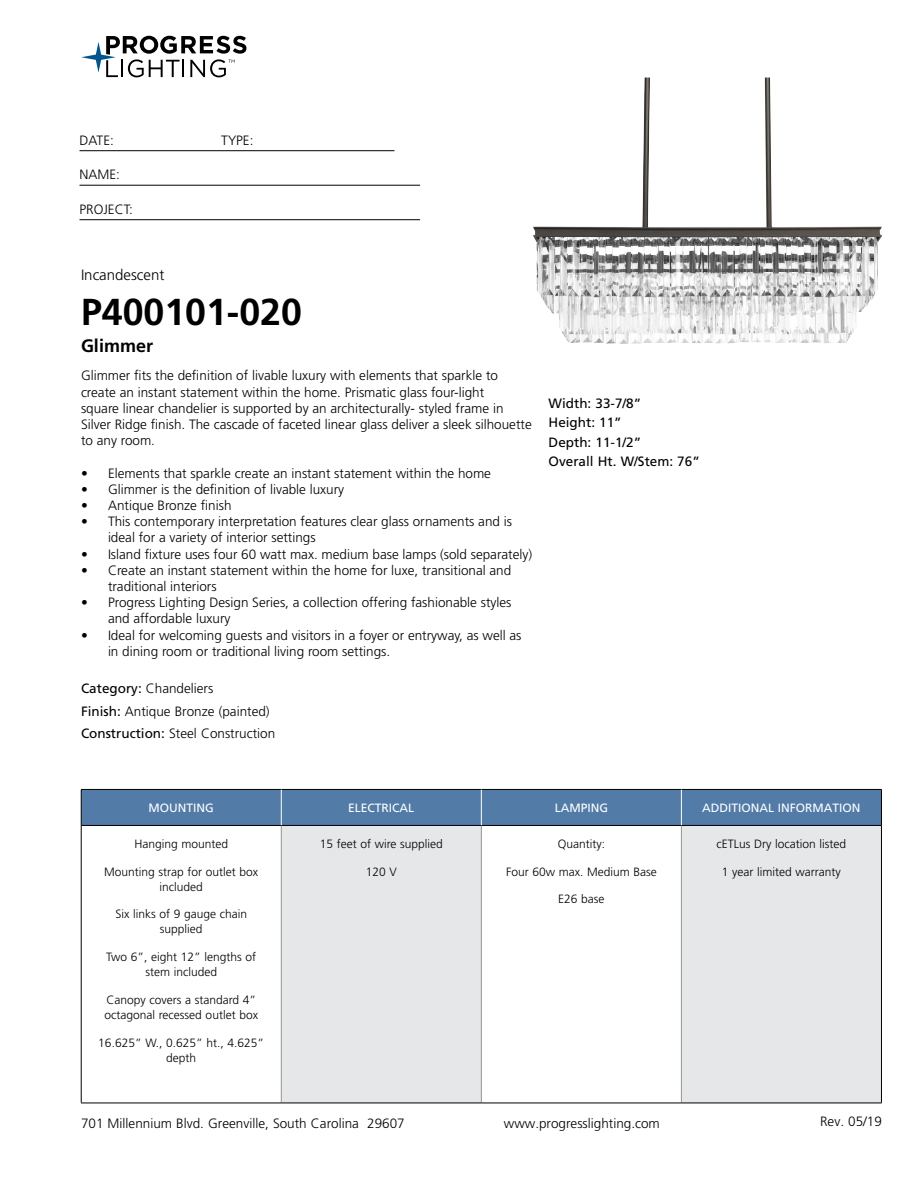
<style>
.page{position:relative;width:918px;height:1188px;background:#fff}
.page>*{position:absolute;margin:0;border:0;box-sizing:border-box;transform-origin:0 0}
.t1{font:700 37.5px "Frutiger LT Std";color:#000}
.t2{font:700 18px "Frutiger LT Std";color:#000}
.t3{font:300 15px "Frutiger LT Std";color:#000}
.t4{font:300 13.5px/16.2px "Frutiger LT Std";color:#000}
.t5{font:13.5px/19.5px "Frutiger LT Std";color:#000}
.t6{font:300 12px/15px "Frutiger LT Std";color:#000;text-align:center}
.t7{font:12px "Frutiger LT Std";color:#fff}
.s1{font-weight:400}
</style>
<div class="page">
<svg style="left:81px;top:36px;width:165px;height:41px"></svg>
<hr style="left:80px;top:150px;width:314px;height:1px;background:#000">
<hr style="left:80px;top:185px;width:340px;height:1px;background:#000">
<hr style="left:80px;top:219px;width:340px;height:1px;background:#000">
<div style="left:82px;top:790px;width:799px;height:35px;background:#527ba8"></div>
<div style="left:281px;top:825px;width:200px;height:278px;background:#e6e7e8"></div>
<div style="left:681px;top:825px;width:200px;height:278px;background:#e6e7e8"></div>
<hr style="left:281px;top:826px;width:1px;height:277px;background:#939598">
<hr style="left:481px;top:826px;width:1px;height:277px;background:#939598">
<hr style="left:681px;top:826px;width:1px;height:277px;background:#939598">
<hr style="left:81px;top:825px;width:200px;height:1px;background:#000">
<hr style="left:281px;top:825px;width:200px;height:1px;background:#000">
<hr style="left:481px;top:825px;width:200px;height:1px;background:#000">
<hr style="left:681px;top:825px;width:200px;height:1px;background:#000">
<hr style="left:81px;top:1103px;width:200px;height:1px;background:#000">
<hr style="left:281px;top:1103px;width:200px;height:1px;background:#000">
<hr style="left:481px;top:1103px;width:200px;height:1px;background:#000">
<hr style="left:681px;top:1103px;width:201px;height:1px;background:#000">
<hr style="left:81px;top:789px;width:200px;height:1px;background:#000">
<hr style="left:81px;top:790px;width:1px;height:35px;background:#000">
<hr style="left:281px;top:789px;width:200px;height:1px;background:#000">
<hr style="left:481px;top:789px;width:200px;height:1px;background:#000">
<hr style="left:681px;top:789px;width:201px;height:1px;background:#000">
<hr style="left:881px;top:790px;width:1px;height:35px;background:#000">
<hr style="left:81px;top:825px;width:1px;height:278px;background:#000">
<hr style="left:881px;top:825px;width:1px;height:278px;background:#000">
<hr style="left:281px;top:790px;width:1px;height:35px;background:#fff">
<hr style="left:681px;top:790px;width:1px;height:35px;background:#fff">
<hr style="left:481px;top:790px;width:1px;height:35px;background:#fff">
<img style="left:533px;top:77px;width:349px;height:267px">
<p class="t4" style="left:80px;top:132px;width:36px">DATE:</p>
<p class="t4" style="left:221px;top:132px;width:34px">TYPE:</p>
<p class="t4" style="left:80px;top:167px;width:42px">NAME:</p>
<p class="t4" style="left:80px;top:201px;width:55px">PROJECT:</p>
<p class="t3" style="left:81px;top:266px;width:85px">Incandescent</p>
<h1 class="t1" style="left:81px;top:290px;width:222px">P400101-020</h1>
<h2 class="t2" style="left:81px;top:335px;width:74px">Glimmer</h2>
<p class="t4" style="left:81px;top:368px;width:452px">Glimmer fits the definition of livable luxury with elements that sparkle to create an instant statement within the home. Prismatic glass four-light<br>square linear chandelier is supported by an architecturally- styled frame in Silver Ridge finish. The cascade of faceted linear glass deliver a sleek silhouette to any room.</p>
<p class="t4" style="left:81px;top:465px;width:412px">• Elements that sparkle create an instant statement within the home</p>
<p class="t4" style="left:81px;top:481px;width:265px">• Glimmer is the definition of livable luxury</p>
<p class="t4" style="left:81px;top:497px;width:152px">• Antique Bronze finish</p>
<p class="t4" style="left:108px;top:514px;width:406px;text-indent:-27px">• This contemporary interpretation features clear glass ornaments and is ideal for a variety of interior settings</p>
<p class="t4" style="left:81px;top:546px;width:453px">• Island fixture uses four 60 watt max. medium base lamps (sold separately)</p>
<p class="t4" style="left:108px;top:562px;width:405px;text-indent:-27px">• Create an instant statement within the home for luxe, transitional and traditional interiors</p>
<p class="t4" style="left:108px;top:595px;width:405px;text-indent:-27px">• Progress Lighting Design Series, a collection offering fashionable styles and affordable luxury</p>
<p class="t4" style="left:108px;top:627px;width:415px;text-indent:-27px">• Ideal for welcoming guests and visitors in a foyer or entryway, as well as in dining room or traditional living room settings.</p>
<p class="t4" style="left:81px;top:678px;width:196px;line-height:22.5px"><span class="s1">Category:</span> Chandeliers<br><span class="s1">Finish:</span> Antique Bronze (painted)<br><span class="s1">Construction:</span> Steel Construction</p>
<p class="t5" style="left:549px;top:393px;width:153px">Width: 33-7/8”<br>Height: 11”<br>Depth: 11-1/2”<br>Overall Ht. W/Stem: 76”</p>
<p class="t7" style="left:149px;top:801px;width:67px">MOUNTING</p>
<p class="t7" style="left:348px;top:801px;width:68px">ELECTRICAL</p>
<p class="t7" style="left:555px;top:801px;width:55px">LAMPING</p>
<p class="t7" style="left:702px;top:801px;width:160px">ADDITIONAL INFORMATION</p>
<p class="t6" style="left:134px;top:836px;width:95px">Hanging mounted</p>
<p class="t6" style="left:104px;top:864px;width:156px">Mounting strap for outlet box included</p>
<p class="t6" style="left:115px;top:907px;width:133px">Six links of 9 gauge chain supplied</p>
<p class="t6" style="left:106px;top:950px;width:151px">Two 6”, eight 12” lengths of stem included</p>
<p class="t6" style="left:105px;top:993px;width:155px;text-align:left">Canopy covers a standard 4” octagonal recessed outlet box</p>
<p class="t6" style="left:98px;top:1035px;width:167px">16.625” W., 0.625” ht., 4.625” depth</p>
<p class="t6" style="left:320px;top:837px;width:125px">15 feet of wire supplied</p>
<p class="t6" style="left:366px;top:864px;width:33px">120 V</p>
<p class="t6" style="left:717px;top:837px;width:131px">cETLus Dry location listed</p>
<p class="t6" style="left:722px;top:864px;width:120px">1 year limited warranty</p>
<p class="t6" style="left:558px;top:837px;width:49px">Quantity:</p>
<p class="t6" style="left:506px;top:864px;width:152px">Four 60w max. Medium Base</p>
<p class="t6" style="left:558px;top:892px;width:48px">E26 base</p>
<p class="t4" style="left:81px;top:1115px;width:325px">701 Millennium Blvd. Greenville, South Carolina 29607</p>
<p class="t4" style="left:504px;top:1115px;width:158px">www.progresslighting.com</p>
<p class="t4" style="left:820px;top:1114px;width:63px">Rev. 05/19</p>
</div>
